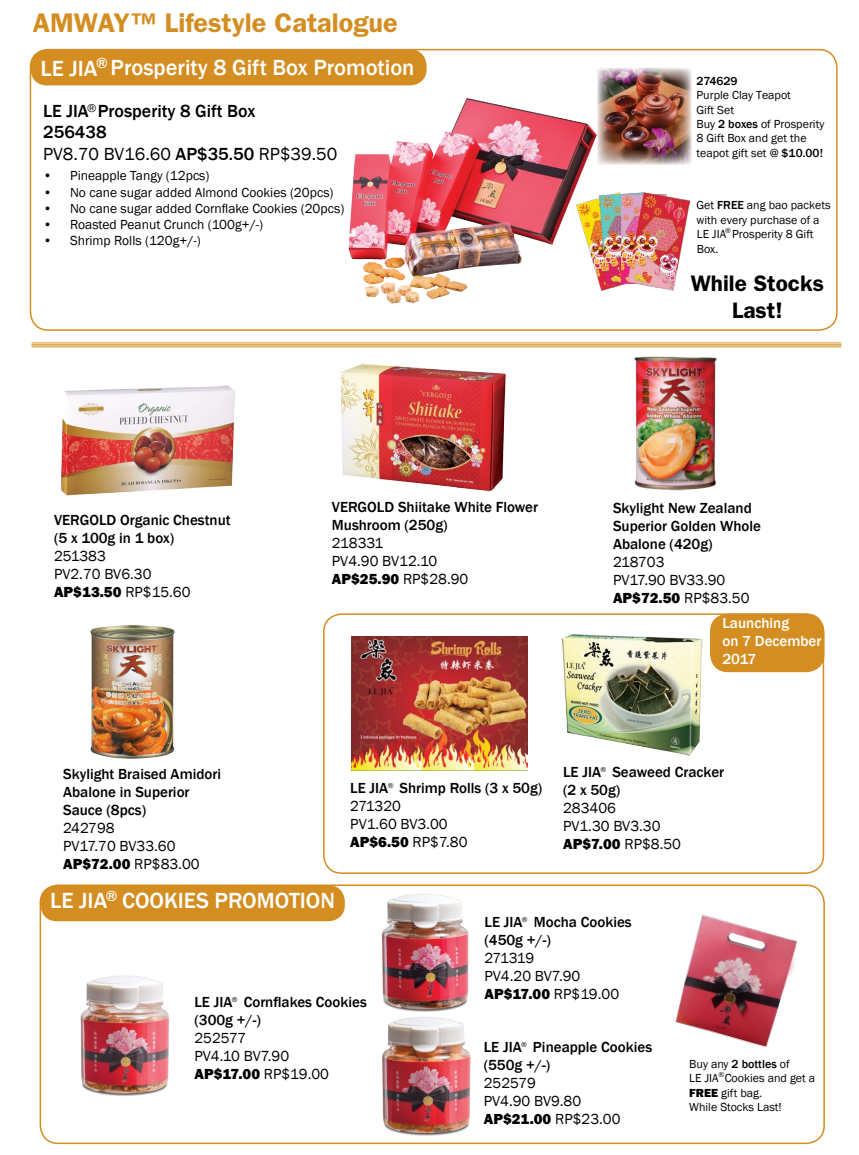
<style>
.page{position:relative;width:859px;height:1155px;background:#fff}
.page>*{position:absolute;margin:0;border:0;box-sizing:border-box;transform-origin:0 0}
.t1{font:600 27px "ITC Franklin Gothic Std";color:#d48d20}
.t2{font:500 22.5px "Franklin Gothic";color:#fff}
.t3{font:600 22.5px/27px "ITC Franklin Gothic Std";color:#000;text-align:center}
.t4{font:500 18px/21.6px "Franklin Gothic";color:#000}
.t5{font:500 15px/18px "Franklin Gothic";color:#000}
.t6{font:15px/18px "Franklin Gothic";color:#000}
.t7{font:500 15px/18px "Franklin Gothic";color:#fff}
.t8{font:13.5px "Franklin Gothic";color:#000}
.t9{font:12px/14.4px "Franklin Gothic";color:#000}
.t10{font:500 12px "Franklin Gothic";color:#000}
.t11{font:7.5px "Franklin Gothic";color:#000}
.s1{font-weight:400}
.s2{font-weight:500}
.s3{font-weight:800}
</style>
<div class="page">
<img style="left:61px;top:385px;width:174px;height:111px">
<img style="left:340px;top:363px;width:166px;height:129px">
<img style="left:562px;top:634px;width:141px;height:122px">
<img style="left:625px;top:192px;width:63px;height:98px">
<hr style="left:32px;top:343px;width:808px;height:1px;background:#d48d20">
<hr style="left:32px;top:344px;width:808px;height:1px;background:#d48d20">
<hr style="left:32px;top:346px;width:808px;height:1px;background:#d48d20">
<img style="left:597px;top:68px;width:94px;height:97px">
<img style="left:300px;top:80px;width:325px;height:224px">
<img style="left:625px;top:344px;width:100px;height:147px">
<img style="left:90px;top:625px;width:85px;height:133px">
<img style="left:352px;top:637px;width:175px;height:133px">
<img style="left:80px;top:975px;width:89px;height:121px">
<img style="left:381px;top:894px;width:88px;height:85px">
<img style="left:355px;top:979px;width:140px;height:166px">
<img style="left:675px;top:914px;width:123px;height:133px">
<div style="left:40px;top:884px;width:784px;height:260px;border:2px solid #d48d20;border-radius:18px"></div>
<div style="left:40px;top:885px;width:305px;height:36px;background:#d48d20;border-radius:16px"></div>
<div style="left:30px;top:49px;width:807px;height:282px;border:2px solid #d48d20;border-radius:18px"></div>
<div style="left:30px;top:49px;width:396px;height:36px;background:#d48d20;border-radius:16px"></div>
<div style="left:323px;top:613px;width:500px;height:261px;border:2px solid #d48d20;border-radius:18px"></div>
<div style="left:709px;top:613px;width:115px;height:59px;background:#d48d20;border-radius:18px"></div>
<h1 class="t1" style="left:33px;top:7px;width:366px">AMWAY™ Lifestyle Catalogue</h1>
<h2 class="t2" style="left:40px;top:53px;width:375px">LE JIA<sup>®</sup> Prosperity 8 Gift Box Promotion</h2>
<p class="t9" style="left:87px;top:101px;width:11px">®</p>
<p class="t4" style="left:43px;top:100px;width:295px">LE JIA Prosperity 8 Gift Box<br>256438<br><span class="s1">PV8.70 BV16.60</span> AP$35.50 <span class="s1">RP$39.50</span></p>
<p class="t8" style="left:43px;top:168px;width:168px">• Pineapple Tangy (12pcs)</p>
<p class="t8" style="left:43px;top:184px;width:292px">• No cane sugar added Almond Cookies (20pcs)</p>
<p class="t8" style="left:43px;top:200px;width:302px">• No cane sugar added Cornflake Cookies (20pcs)</p>
<p class="t8" style="left:43px;top:216px;width:221px">• Roasted Peanut Crunch (100g+/-)</p>
<p class="t8" style="left:43px;top:232px;width:159px">• Shrimp Rolls (120g+/-)</p>
<p class="t10" style="left:696px;top:73px;width:43px">274629</p>
<p class="t9" style="left:696px;top:88px;width:129px">Purple Clay Teapot<br>Gift Set<br>Buy <span class="s2">2 boxes</span> of Prosperity<br>8 Gift Box and get the teapot gift set @ <span class="s2">$10.00!</span></p>
<p class="t9" style="left:696px;top:198px;width:136px">Get <span class="s2">FREE</span> ang bao packets with every purchase of a<br>LE JIA Prosperity 8 Gift<br>Box.</p>
<p class="t11" style="left:724px;top:226px;width:7px">®</p>
<h2 class="t3" style="left:690px;top:270px;width:135px">While Stocks<br>Last!</h2>
<p class="t5" style="left:54px;top:511px;width:178px">VERGOLD Organic Chestnut (5 x 100g in 1 box)</p>
<p class="t6" style="left:54px;top:547px;width:138px">251383<br>PV2.70 BV6.30<br><span class="s3">AP$13.50</span> RP$15.60</p>
<p class="t5" style="left:332px;top:498px;width:207px">VERGOLD Shiitake White Flower<br>Mushroom (250g)</p>
<p class="t6" style="left:332px;top:535px;width:138px">218331<br>PV4.90 BV12.10<br><span class="s3">AP$25.90</span> RP$28.90</p>
<p class="t5" style="left:612px;top:499px;width:149px">Skylight New Zealand<br>Superior Golden Whole<br>Abalone (420g)</p>
<p class="t6" style="left:612px;top:553px;width:138px">218703<br>PV17.90 BV33.90<br><span class="s3">AP$72.50</span> RP$83.50</p>
<p class="t7" style="left:722px;top:614px;width:100px">Launching<br>on 7 December<br>2017</p>
<p class="t5" style="left:63px;top:764px;width:159px">Skylight Braised Amidori<br>Abalone in Superior<br>Sauce (8pcs)</p>
<p class="t6" style="left:63px;top:819px;width:138px">242798<br>PV17.70 BV33.60<br><span class="s3">AP$72.00</span> RP$83.00</p>
<h2 class="t2" style="left:50px;top:886px;width:286px">LE JIA<sup>®</sup> COOKIES PROMOTION</h2>
<p class="t11" style="left:387px;top:780px;width:7px">®</p>
<p class="t5" style="left:350px;top:779px;width:193px">LE JIA Shrimp Rolls (3 x 50g)</p>
<p class="t6" style="left:350px;top:797px;width:119px">271320<br>PV1.60 BV3.00<br><span class="s3">AP$6.50</span> RP$7.80</p>
<p class="t11" style="left:600px;top:764px;width:7px">®</p>
<p class="t5" style="left:563px;top:763px;width:162px">LE JIA Seaweed Cracker (2 x 50g)</p>
<p class="t6" style="left:563px;top:799px;width:119px">283406<br>PV1.30 BV3.30<br><span class="s3">AP$7.00</span> RP$8.50</p>
<p class="t11" style="left:232px;top:994px;width:7px">®</p>
<p class="t5" style="left:194px;top:993px;width:174px">LE JIA Cornflakes Cookies (300g +/-)</p>
<p class="t6" style="left:194px;top:1029px;width:136px">252577<br>PV4.10 BV7.90<br><span class="s3">AP$17.00</span> RP$19.00</p>
<p class="t11" style="left:521px;top:914px;width:7px">®</p>
<p class="t5" style="left:484px;top:913px;width:149px">LE JIA Mocha Cookies (450g +/-)</p>
<p class="t6" style="left:484px;top:949px;width:136px">271319<br>PV4.20 BV7.90<br><span class="s3">AP$17.00</span> RP$19.00</p>
<p class="t11" style="left:521px;top:1040px;width:7px">®</p>
<p class="t5" style="left:483px;top:1038px;width:170px">LE JIA Pineapple Cookies (550g +/-)</p>
<p class="t6" style="left:483px;top:1074px;width:138px">252579<br>PV4.90 BV9.80<br><span class="s3">AP$21.00</span> RP$23.00</p>
<p class="t9" style="left:689px;top:1056px;width:127px">Buy any <span class="s2">2 bottles</span> of<br>LE JIA Cookies and get a<br><span class="s3">FREE</span> gift bag.<br>While Stocks Last!</p>
<p class="t11" style="left:718px;top:1070px;width:7px">®</p>
</div>
